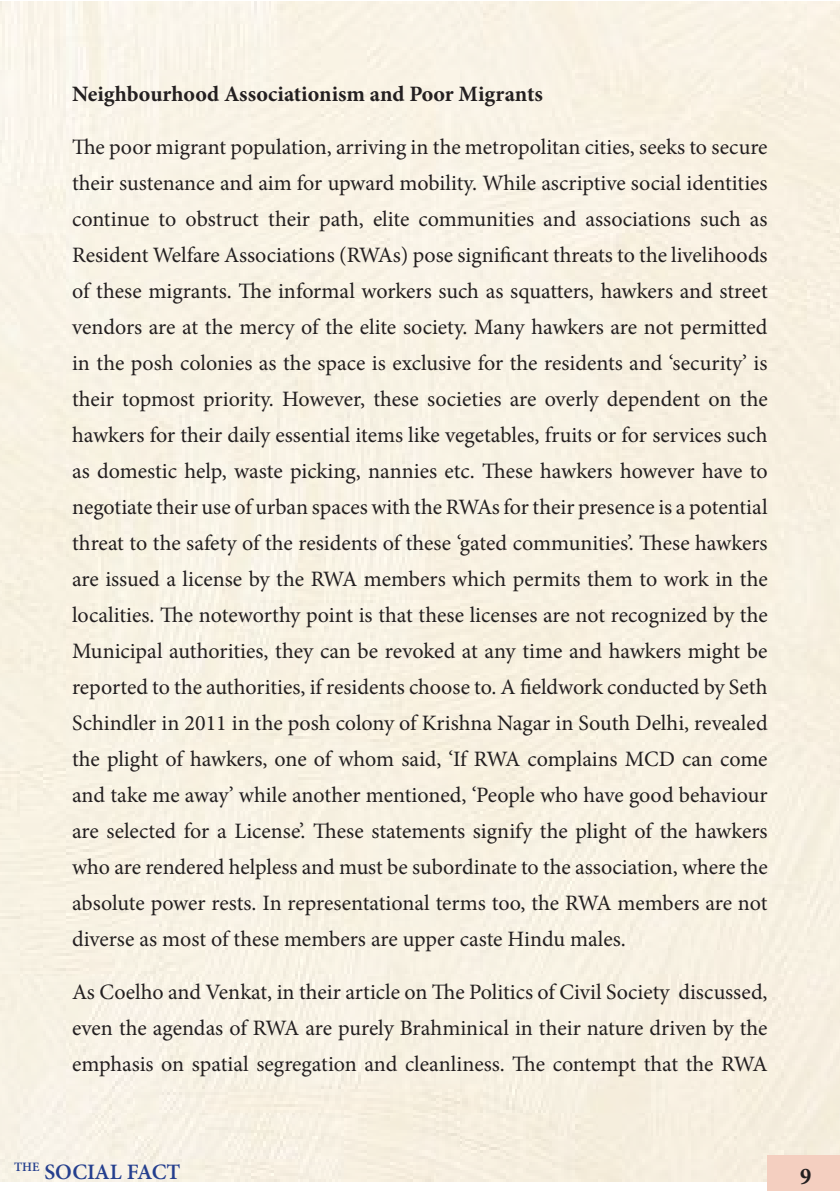
<style>
.page{position:relative;width:840px;height:1191px;background:#fff}
.page>*{position:absolute;margin:0;border:0;box-sizing:border-box;transform-origin:0 0}
.t1{font:700 condensed 24px "Minion Pro";color:#231f20}
.t2{font:22px/36px "Minion Pro";letter-spacing:-.005em;color:#231f20;text-align:justify}
.t3{font:700 22px "Minion Pro";color:#231f20}
.t4{font:600 22px "Minion Pro";color:#253f8e}
</style>
<div class="page">
<div style="left:0;top:2px;width:839px;height:1179px;background:#f8f2e3"></div>
<div style="left:767px;top:1155px;width:72px;height:36px;background:#f4cfc0"></div>
<p class="t3" style="left:72px;top:79px;width:472px">Neighbourhood Associationism and Poor Migrants</p>
<p class="t2" style="left:72px;top:129px;width:696px">The poor migrant population, arriving in the metropolitan cities, seeks to secure their sustenance and aim for upward mobility. While ascriptive social identities continue to obstruct their path, elite communities and associations such as Resident Welfare Associations (RWAs) pose significant threats to the livelihoods of these migrants. The informal workers such as squatters, hawkers and street vendors are at the mercy of the elite society. Many hawkers are not permitted in the posh colonies as the space is exclusive for the residents and ‘security’ is their topmost priority. However, these societies are overly dependent on the hawkers for their daily essential items like vegetables, fruits or for services such as domestic help, waste picking, nannies etc. These hawkers however have to negotiate their use of urban spaces with the RWAs for their presence is a potential threat to the safety of the residents of these ‘gated communities’. These hawkers are issued a license by the RWA members which permits them to work in the localities. The noteworthy point is that these licenses are not recognized by the Municipal authorities, they can be revoked at any time and hawkers might be reported to the authorities, if residents choose to. A fieldwork conducted by Seth Schindler in 2011 in the posh colony of Krishna Nagar in South Delhi, revealed the plight of hawkers, one of whom said, ‘If RWA complains MCD can come and take me away’ while another mentioned, ‘People who have good behaviour are selected for a License’. These statements signify the plight of the hawkers who are rendered helpless and must be subordinate to the association, where the absolute power rests. In representational terms too, the RWA members are not diverse as most of these members are upper caste Hindu males.</p>
<p class="t2" style="left:72px;top:974px;width:696px">As Coelho and Venkat, in their article on The Politics of Civil Society discussed, even the agendas of RWA are purely Brahminical in their nature driven by the emphasis on spatial segregation and cleanliness. The contempt that the RWA</p>
<p class="t4" style="left:14px;top:1156px;width:168px"><sup>THE</sup> SOCIAL FACT</p>
<p class="t1" style="left:799px;top:1159px;width:13px">9</p>
</div>
